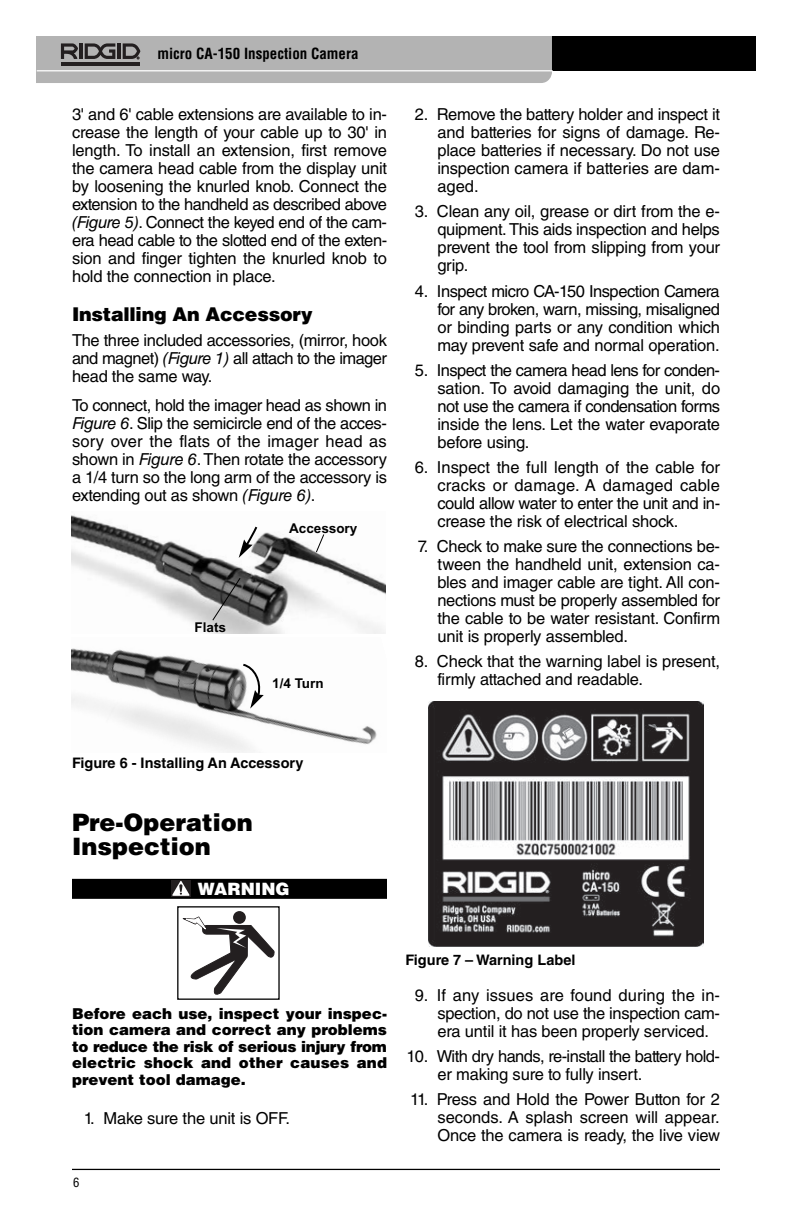
<style>
.page{position:relative;width:792px;height:1224px;background:#fff}
.page>*{position:absolute;margin:0;border:0;box-sizing:border-box;transform-origin:0 0}
.t1{font:900 24px/24px "Helvetica LT Std";color:#000}
.t2{font:900 19px "Helvetica LT Std";letter-spacing:-.015em;color:#000}
.t3{font:900 17px "Helvetica LT Std";color:#fff}
.t4{font:16.4px/18px "Helvetica LT Std";letter-spacing:-.01em;color:#000;text-align:justify}
.t5{font:16.4px/18px "Helvetica LT Std";letter-spacing:-.035em;color:#000}
.t6{font:900 15px/16.4px "Helvetica LT Std";letter-spacing:.01em;color:#000;text-align:justify}
.t7{font:700 condensed 15px "Helvetica LT Std";color:#000}
.t8{font:700 14.4px "Helvetica LT Std";color:#000}
.t9{font:700 13.6px "Arial";color:#000}
.t10{font:condensed 12.6px "Helvetica LT Std";color:#000}
.s1{font-style:italic}
</style>
<div class="page">
<div style="left:72px;top:879px;width:315px;height:20px;background:#000"></div>
<div style="left:171px;top:881px;width:19px;height:16px;background:#231f20"></div>
<svg style="left:172px;top:881px;width:18px;height:15px"></svg>
<div style="left:403px;top:37px;width:353px;height:34px;background:#000"></div>
<img style="left:428px;top:702px;width:275px;height:244px">
<hr style="left:72px;top:1169px;width:648px;height:1px;background:#000">
<svg style="left:36px;top:36px;width:516px;height:47px;background:#adadad"></svg>
<hr style="left:37px;top:70px;width:516px;height:1px;background:#fff">
<div style="left:233px;top:911px;width:13px;height:13px;background:#231f20;border-radius:50%"></div>
<svg style="left:183px;top:917px;width:91px;height:77px"></svg>
<div style="left:177px;top:906px;width:103px;height:94px;border:1px solid #000"></div>
<img style="left:71px;top:514px;width:315px;height:120px">
<svg style="left:315px;top:533px;width:10px;height:20px"></svg>
<img style="left:72px;top:648px;width:305px;height:104px">
<svg style="left:211px;top:577px;width:30px;height:45px"></svg>
<svg style="left:241px;top:662px;width:23px;height:47px"></svg>
<svg style="left:239px;top:524px;width:20px;height:34px"></svg>
<p class="t7" style="left:157px;top:48px;width:203px">micro CA-150 Inspection Camera</p>
<p class="t4" style="left:72px;top:107px;width:317px">3' and 6' cable extensions are available to in&shy;crease the length of your cable up to 30' in length. To install an extension, first remove the camera head cable from the display unit by loosening the knurled knob. Connect the extension to the handheld as described above <span class="s1">(Figure 5)</span>. Connect the keyed end of the cam&shy;era head cable to the slotted end of the exten&shy;sion and finger tighten the knurled knob to hold the connection in place.</p>
<p class="t2" style="left:72px;top:307px;width:242px">Installing An Accessory</p>
<p class="t4" style="left:72px;top:333px;width:317px">The three included accessories, (mirror, hook and magnet) <span class="s1">(Figure 1)</span> all attach to the imager head the same way.</p>
<p class="t4" style="left:72px;top:398px;width:317px">To connect, hold the imager head as shown in <span class="s1">Figure 6</span>. Slip the semicircle end of the acces - sory over the flats of the imager head as shown in <span class="s1">Figure 6</span>. Then rotate the accessory a 1/4 turn so the long arm of the accessory is extending out as shown <span class="s1">(Figure 6)</span>.</p>
<p class="t9" style="left:195px;top:619px;width:33px">Flats</p>
<p class="t9" style="left:289px;top:520px;width:70px">Accessory</p>
<p class="t9" style="left:272px;top:676px;width:53px">1/4 Turn</p>
<p class="t4" style="left:437px;top:107px;width:284px;text-indent:-23px">2. Remove the battery holder and inspect it and batteries for signs of dam age. Re - place batteries if necessary. Do not use inspection camera if batteries are dam&shy;aged.</p>
<p class="t4" style="left:437px;top:204px;width:284px;text-indent:-23px">3. Clean any oil, grease or dirt from the e - quip ment. This aids inspection and helps prevent the tool from slipping from your grip.</p>
<p class="t4" style="left:437px;top:283px;width:284px;text-indent:-23px">4. Inspect micro CA-150 Inspection Camera for any broken, warn, miss ing, misaligned or binding parts or any condition which may prevent safe and normal operation.</p>
<p class="t4" style="left:437px;top:363px;width:284px;text-indent:-23px">5. Inspect the camera head lens for conden&shy;sation. To avoid damaging the unit, do not use the camera if condensation forms inside the lens. Let the water evaporate before using.</p>
<p class="t4" style="left:437px;top:460px;width:284px;text-indent:-23px">6. Inspect the full length of the cable for cracks or damage. A damaged cable could allow water to enter the unit and in&shy;crease the risk of electrical shock.</p>
<p class="t4" style="left:437px;top:539px;width:284px;text-indent:-20px">7. Check to make sure the connections be&shy;tween the handheld unit, extension ca&shy;bles and imager cable are tight. All con&shy;nections must be properly assembled for the cable to be water resistant. Con firm unit is properly assembled.</p>
<p class="t4" style="left:437px;top:654px;width:284px;text-indent:-23px">8. Check that the warning label is present, firmly attached and readable.</p>
<p class="t8" style="left:72px;top:757px;width:233px">Figure 6 - Installing An Accessory</p>
<h1 class="t1" style="left:72px;top:813px;width:182px">Pre-Operation<br>Inspection</h1>
<p class="t3" style="left:198px;top:883px;width:93px">WARNING</p>
<p class="t6" style="left:72px;top:1007px;width:317px">Before each use, inspect your inspec&shy;tion camera and correct any problems to reduce the risk of serious injury from electric shock and other causes and prevent tool damage.</p>
<p class="t4" style="left:84px;top:1111px;width:208px">1. Make sure the unit is OFF.</p>
<p class="t10" style="left:73px;top:1178px;width:8px">6</p>
<p class="t8" style="left:405px;top:954px;width:172px">Figure 7 – Warning Label</p>
<p class="t4" style="left:437px;top:987px;width:284px;text-indent:-23px">9. If any issues are found during the in&shy;spection, do not use the inspection cam&shy;era until it has been properly serviced.</p>
<p class="t5" style="left:437px;top:1049px;width:284px;text-indent:-31px">10. With dry hands, re-install the battery hold - er making sure to fully insert.</p>
<p class="t4" style="left:437px;top:1092px;width:284px;text-indent:-27px">11. Press and Hold the Power Button for 2 seconds. A splash screen will appear.<br>Once the camera is ready, the live view</p>
</div>
